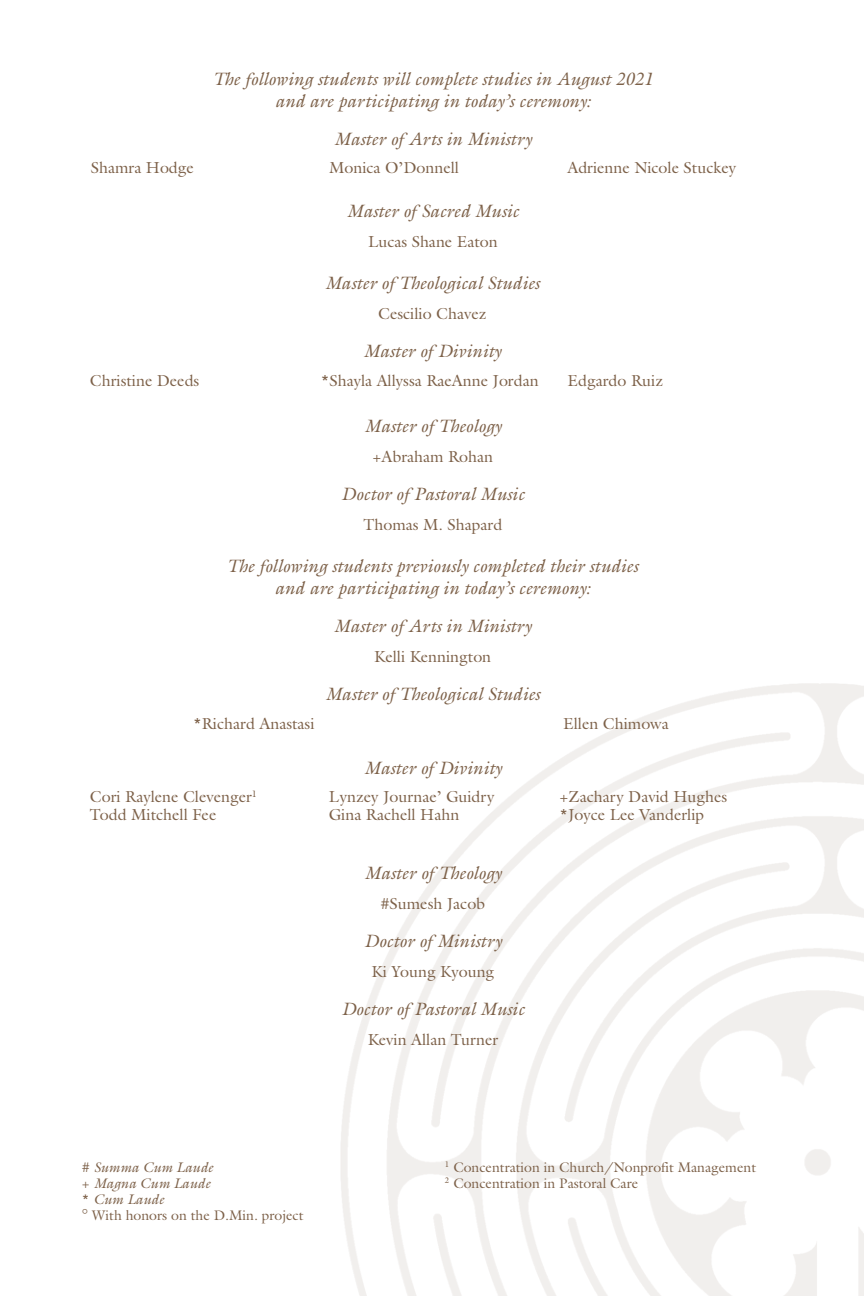
<style>
.page{position:relative;width:864px;height:1296px;background:#fff}
.page>*{position:absolute;margin:0;border:0;box-sizing:border-box;transform-origin:0 0}
.t1{font:italic 18px/22px "Galliard Std";color:#7d6149;text-align:center}
.t2{font:16px/18px "Galliard Std";color:#7d6149}
.t3{font:14px/16px "Galliard Std";color:#7d6149}
.t4{font:italic 14px/16px "Galliard Std";color:#7d6149}
.s1{font-style:normal}
.s2{font-style:normal;font-size:16px}
</style>
<div class="page">
<p class="t1" style="left:213px;top:68px;width:441px">The following students will complete studies in August 2021 and are participating in today’s ceremony:</p>
<p class="t1" style="left:334px;top:128px;width:199px">Master of Arts in Ministry</p>
<p class="t2" style="left:91px;top:159px;width:105px">Shamra Hodge</p>
<p class="t2" style="left:329px;top:159px;width:131px">Monica O’Donnell</p>
<p class="t2" style="left:567px;top:159px;width:170px">Adrienne Nicole Stuckey</p>
<p class="t1" style="left:347px;top:200px;width:174px">Master of Sacred Music</p>
<p class="t2" style="left:368px;top:233px;width:131px">Lucas Shane Eaton</p>
<p class="t1" style="left:325px;top:271px;width:216px">Master of Theological Studies</p>
<p class="t2" style="left:378px;top:304px;width:110px">Cescilio Chavez</p>
<p class="t1" style="left:364px;top:339px;width:139px">Master of Divinity</p>
<p class="t2" style="left:90px;top:371px;width:111px">Christine Deeds</p>
<p class="t2" style="left:321px;top:371px;width:220px">*Shayla Allyssa RaeAnne Jordan</p>
<p class="t2" style="left:568px;top:371px;width:97px">Edgardo Ruiz</p>
<p class="t1" style="left:364px;top:414px;width:138px">Master of Theology</p>
<p class="t2" style="left:373px;top:447px;width:122px">+Abraham Rohan</p>
<p class="t1" style="left:341px;top:482px;width:185px">Doctor of Pastoral Music</p>
<p class="t2" style="left:364px;top:515px;width:140px">Thomas M. Shapard</p>
<p class="t1" style="left:227px;top:555px;width:412px">The following students previously completed their studies and are participating in today’s ceremony:</p>
<p class="t1" style="left:334px;top:615px;width:199px">Master of Arts in Ministry</p>
<p class="t2" style="left:374px;top:647px;width:119px">Kelli Kennington</p>
<p class="t1" style="left:325px;top:683px;width:216px">Master of Theological Studies</p>
<p class="t2" style="left:193px;top:714px;width:123px">*Richard Anastasi</p>
<p class="t2" style="left:563px;top:714px;width:107px">Ellen Chimowa</p>
<p class="t1" style="left:364px;top:756px;width:139px">Master of Divinity</p>
<p class="t2" style="left:90px;top:788px;width:169px">Cori Raylene Clevenger<sup>1<br></sup>Todd Mitchell Fee</p>
<p class="t2" style="left:329px;top:788px;width:167px">Lynzey Journae’ Guidry<br>Gina Rachell Hahn</p>
<p class="t2" style="left:560px;top:788px;width:169px">+Zachary David Hughes *Joyce Lee Vanderlip</p>
<p class="t1" style="left:365px;top:862px;width:138px">Master of Theology</p>
<p class="t2" style="left:381px;top:895px;width:106px">#Sumesh Jacob</p>
<p class="t1" style="left:364px;top:930px;width:139px">Doctor of Ministry</p>
<p class="t2" style="left:372px;top:963px;width:124px">Ki Young Kyoung</p>
<p class="t1" style="left:341px;top:998px;width:185px">Doctor of Pastoral Music</p>
<p class="t2" style="left:368px;top:1031px;width:132px">Kevin Allan Turner</p>
<p class="t4" style="left:82px;top:1159px;width:223px"><span class="s1">#</span> Summa Cum Laude<br><span class="s1">+</span> Magna Cum Laude<br><span class="s1">*</span> Cum Laude<br><span class="s2">°</span> <span class="s1">With honors on the D.Min. project</span></p>
<p class="t3" style="left:445px;top:1159px;width:313px"><sup>1</sup> Concentration in Church/Nonprofit Management<br><sup>2</sup> Concentration in Pastoral Care</p>
</div>
